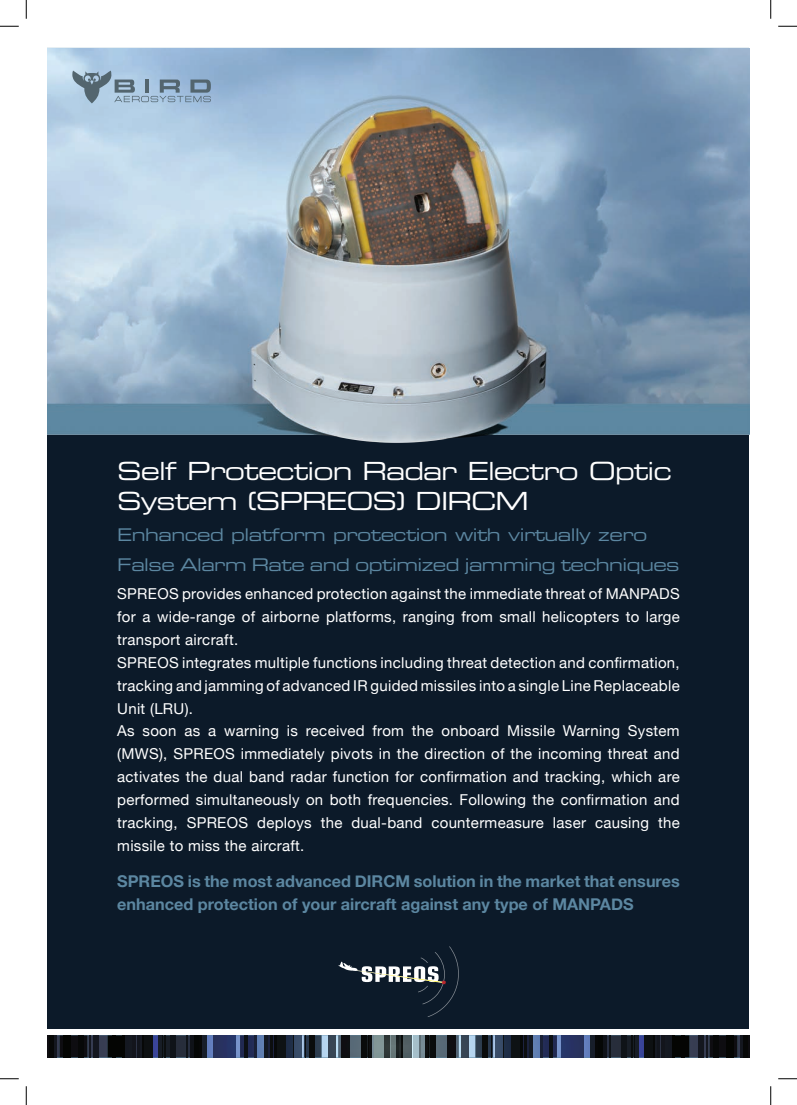
<style>
.page{position:relative;width:797px;height:1105px;background:#fff}
.page>*{position:absolute;margin:0;border:0;box-sizing:border-box;transform-origin:0 0}
.t1{font:25px/30.4px "Eurostile LT Std Ex 2";letter-spacing:-.04em;color:#fff}
.t2{font:17.5px/30.4px "Eurostile LT Std Ex 2";letter-spacing:-.03em;color:#5c87a1}
.t3{font:700 16.25px/22.9px "Helvetica Neue";color:#5c87a1}
.t4{font:15px/22.9px "Helvetica Neue";letter-spacing:.02em;color:#fff}
</style>
<div class="page">
<div style="left:48px;top:410px;width:701px;height:619px;background:#0c1a29"></div>
<img style="left:49px;top:1035px;width:326px;height:22px">
<img style="left:59px;top:1035px;width:28px;height:22px">
<svg style="left:48px;top:1035px;width:1px;height:22px"></svg>
<img style="left:63px;top:1035px;width:7px;height:22px">
<img style="left:158px;top:1035px;width:49px;height:22px">
<img style="left:107px;top:1035px;width:45px;height:22px">
<img style="left:93px;top:1035px;width:5px;height:22px">
<svg style="left:162px;top:1035px;width:3px;height:22px"></svg>
<svg style="left:138px;top:1035px;width:1px;height:22px"></svg>
<img style="left:112px;top:1035px;width:3px;height:22px">
<svg style="left:187px;top:1035px;width:1px;height:22px"></svg>
<svg style="left:89px;top:1035px;width:1px;height:22px"></svg>
<img style="left:304px;top:1035px;width:17px;height:22px">
<img style="left:342px;top:1035px;width:7px;height:22px">
<img style="left:328px;top:1035px;width:7px;height:22px">
<img style="left:287px;top:1035px;width:14px;height:22px">
<img style="left:240px;top:1035px;width:45px;height:22px">
<img style="left:309px;top:1035px;width:5px;height:22px">
<img style="left:245px;top:1035px;width:3px;height:22px">
<svg style="left:275px;top:1035px;width:1px;height:22px"></svg>
<img style="left:214px;top:1035px;width:21px;height:22px">
<img style="left:79px;top:1035px;width:4px;height:22px">
<svg style="left:368px;top:1035px;width:1px;height:22px"></svg>
<svg style="left:293px;top:1035px;width:1px;height:22px"></svg>
<svg style="left:305px;top:1035px;width:1px;height:22px"></svg>
<img style="left:375px;top:1035px;width:16px;height:22px">
<img style="left:385px;top:1035px;width:4px;height:22px">
<img style="left:391px;top:1035px;width:358px;height:22px">
<svg style="left:395px;top:1035px;width:1px;height:22px"></svg>
<img style="left:709px;top:1035px;width:28px;height:22px">
<img style="left:726px;top:1035px;width:7px;height:22px">
<img style="left:590px;top:1035px;width:49px;height:22px">
<img style="left:644px;top:1035px;width:45px;height:22px">
<img style="left:699px;top:1035px;width:4px;height:22px">
<svg style="left:632px;top:1035px;width:3px;height:22px"></svg>
<img style="left:681px;top:1035px;width:3px;height:22px">
<svg style="left:653px;top:1035px;width:1px;height:22px"></svg>
<svg style="left:609px;top:1035px;width:1px;height:22px"></svg>
<svg style="left:706px;top:1035px;width:1px;height:22px"></svg>
<img style="left:475px;top:1035px;width:18px;height:22px">
<img style="left:448px;top:1035px;width:7px;height:22px">
<img style="left:461px;top:1035px;width:7px;height:22px">
<img style="left:496px;top:1035px;width:14px;height:22px">
<img style="left:512px;top:1035px;width:45px;height:22px">
<img style="left:483px;top:1035px;width:4px;height:22px">
<img style="left:549px;top:1035px;width:3px;height:22px">
<img style="left:561px;top:1035px;width:22px;height:22px">
<img style="left:714px;top:1035px;width:4px;height:22px">
<svg style="left:428px;top:1035px;width:1px;height:22px"></svg>
<svg style="left:503px;top:1035px;width:1px;height:22px"></svg>
<svg style="left:491px;top:1035px;width:1px;height:22px"></svg>
<svg style="left:419px;top:1035px;width:1px;height:22px"></svg>
<img style="left:48px;top:48px;width:701px;height:395px">
<svg style="left:72px;top:71px;width:139px;height:32px;background:#8ea8be"></svg>
<svg style="left:338px;top:946px;width:121px;height:71px"></svg>
<svg style="left:0;top:25px;width:19px;height:2px"></svg>
<svg style="left:778px;top:25px;width:19px;height:2px"></svg>
<svg style="left:0;top:1078px;width:19px;height:1px"></svg>
<svg style="left:778px;top:1078px;width:19px;height:1px"></svg>
<svg style="left:25px;top:0;width:2px;height:19px"></svg>
<svg style="left:25px;top:1086px;width:2px;height:19px"></svg>
<svg style="left:770px;top:0;width:1px;height:19px"></svg>
<svg style="left:770px;top:1086px;width:1px;height:19px"></svg>
<h1 class="t1" style="left:117px;top:455px;width:556px">Self Protection Radar Electro Optic<br>System (SPREOS) DIRCM</h1>
<p class="t2" style="left:117px;top:519px;width:564px">Enhanced platform protection with virtually zero<br>False Alarm Rate and optimized jamming techniques</p>
<p class="t4" style="left:117px;top:582px;width:564px">SPREOS provides enhanced protection against the immediate threat of MANPADS</p>
<p class="t4" style="left:117px;top:605px;width:564px">for a wide-range of airborne platforms, ranging from small helicopters to large</p>
<p class="t4" style="left:117px;top:628px;width:122px">transport aircraft.</p>
<p class="t4" style="left:117px;top:651px;width:564px">SPREOS integrates multiple functions including threat detection and confirmation,</p>
<p class="t4" style="left:117px;top:674px;width:564px">tracking and jamming of advanced IR guided missiles into a single Line Replaceable</p>
<p class="t4" style="left:117px;top:696px;width:77px">Unit (LRU .(</p>
<p class="t4" style="left:628px;top:719px;width:53px">System</p>
<p class="t4" style="left:372px;top:719px;width:33px">from</p>
<p class="t4" style="left:117px;top:719px;width:19px">As</p>
<p class="t4" style="left:117px;top:742px;width:564px">(MWS ,) SPREOS immediately pivots in the direction of the incoming threat and</p>
<p class="t4" style="left:117px;top:765px;width:564px">activates the dual band radar function for confirmation and tracking, which are</p>
<p class="t4" style="left:117px;top:788px;width:564px">performed simultaneously on both frequencies. Following the confirmation and</p>
<p class="t4" style="left:658px;top:811px;width:23px">the</p>
<p class="t4" style="left:224px;top:719px;width:57px">warning</p>
<p class="t4" style="left:287px;top:719px;width:13px">is</p>
<p class="t4" style="left:306px;top:719px;width:60px">received</p>
<p class="t4" style="left:412px;top:719px;width:23px">the</p>
<p class="t4" style="left:441px;top:719px;width:59px">onboard</p>
<p class="t4" style="left:507px;top:719px;width:49px">Missile</p>
<p class="t4" style="left:563px;top:719px;width:59px">Warning</p>
<p class="t4" style="left:143px;top:719px;width:35px">soon</p>
<p class="t4" style="left:184px;top:719px;width:17px">as</p>
<p class="t4" style="left:208px;top:719px;width:10px">a</p>
<p class="t4" style="left:187px;top:811px;width:63px">SPREOS</p>
<p class="t4" style="left:117px;top:811px;width:189px">tracking,<br>missile to miss the aircraft.</p>
<p class="t3" style="left:117px;top:869px;width:564px">SPREOS is the most advanced DIRCM solution in the market that ensures enhanced protection of your aircraft against any type of MANPADS</p>
<p class="t4" style="left:257px;top:811px;width:56px">deploys</p>
<p class="t4" style="left:321px;top:811px;width:23px">the</p>
<p class="t4" style="left:351px;top:811px;width:73px">dual-band</p>
<p class="t4" style="left:553px;top:811px;width:35px">laser</p>
<p class="t4" style="left:595px;top:811px;width:56px">causing</p>
<p class="t4" style="left:431px;top:811px;width:114px">countermeasure</p>
</div>
